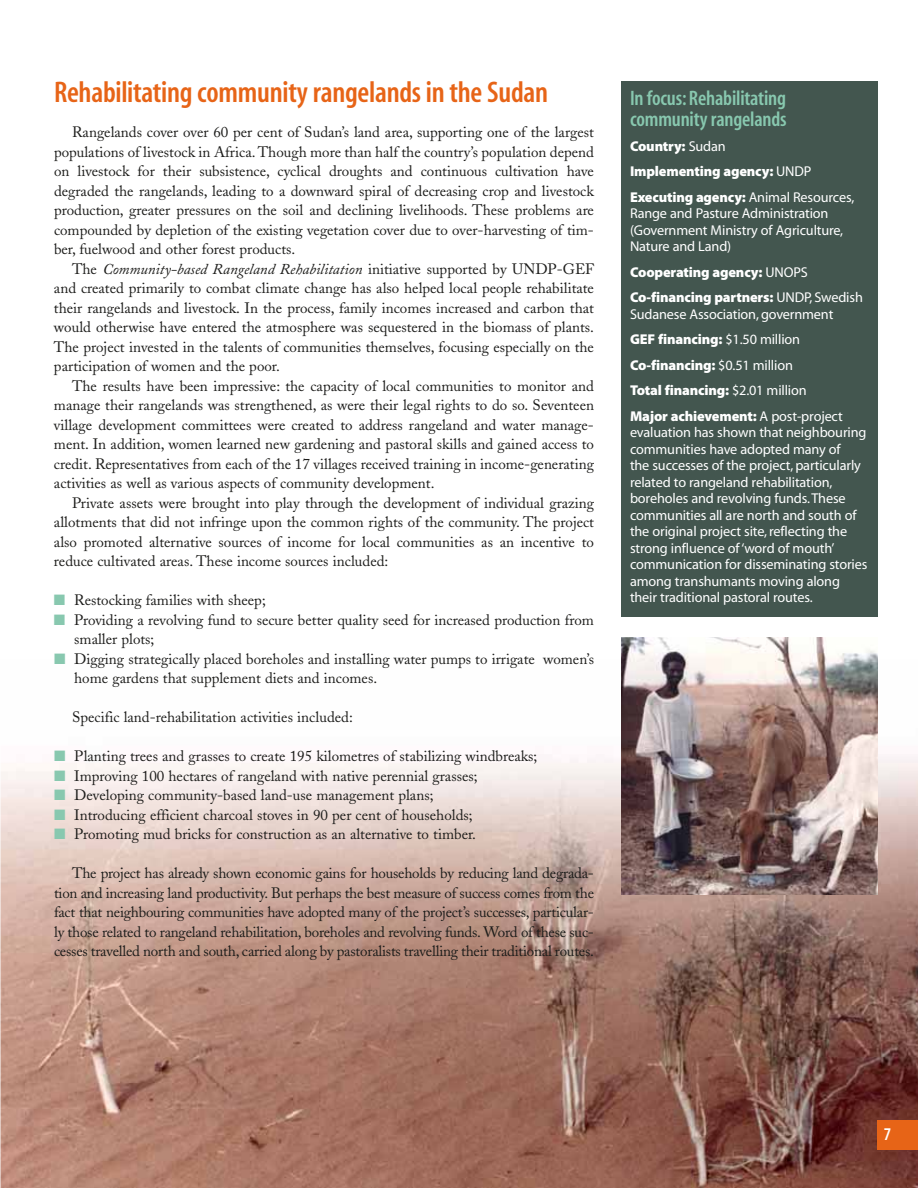
<style>
.page{position:relative;width:918px;height:1188px;background:#fff}
.page>*{position:absolute;margin:0;border:0;box-sizing:border-box;transform-origin:0 0}
.t1{font:30px "Myriad MM 565 300";letter-spacing:-.01em;color:#e76417}
.t2{font:21px/21px "Myriad MM 565 300";letter-spacing:-.01em;color:#88c8af}
.t3{font:18px "Myriad MM 565 300";color:#fff}
.t4{font:15px/19.5px "Adobe Caslon";color:#1c1c1a;text-align:justify}
.t5{font:14.25px/16.5px "Myriad";letter-spacing:-.01em;color:#fff}
.t6{font:900 14.25px/25.5px "Myriad Pro";letter-spacing:-.01em;color:#fff}
.s1{font-style:italic}
.s2{color:#88c8af}
.s3{font-family:"Myriad";font-weight:400}
</style>
<div class="page">
<img style="left:0;top:756px;width:918px;height:432px">
<div style="left:878px;top:1120px;width:40px;height:30px;background:#e76417"></div>
<div style="left:621px;top:81px;width:257px;height:535px;background:#43564f"></div>
<img style="left:621px;top:638px;width:257px;height:256px">
<h1 class="t1" style="left:54px;top:82px;width:496px">Rehabilitating community rangelands in the Sudan</h1>
<p class="t4" style="left:54px;top:124px;width:542px;text-indent:18px">Rangelands cover over 60 per cent of Sudan’s land area, supporting one of the largest populations of livestock in Africa. Though more than half the country’s population depend on livestock for their subsistence, cyclical droughts and continuous cultivation have degraded the rangelands, leading to a downward spiral of decreasing crop and livestock production, greater pressures on the soil and declining livelihoods. These problems are compounded by depletion of the existing vegetation cover due to over-harvesting of tim&shy;ber, fuelwood and other forest products.</p>
<p class="t4" style="left:54px;top:261px;width:542px;text-indent:18px">The <span class="s1">Community-based Rangeland Rehabilitation</span> initiative supported by UNDP-GEF and created primarily to combat climate change has also helped local people rehabilitate their rangelands and livestock. In the process, family incomes increased and carbon that would otherwise have entered the atmosphere was sequestered in the biomass of plants.<br>The project invested in the talents of communities themselves, focusing especially on the participation of women and the poor.</p>
<p class="t4" style="left:54px;top:378px;width:542px;text-indent:18px">The results have been impressive: the capacity of local communities to monitor and manage their rangelands was strengthened, as were their legal rights to do so. Seventeen village development committees were created to address rangeland and water manage&shy;ment. In addition, women learned new gardening and pastoral skills and gained access to credit. Representatives from each of the 17 villages received training in income-generating activities as well as various aspects of community development.</p>
<p class="t4" style="left:54px;top:495px;width:542px;text-indent:18px">Private assets were brought into play through the development of individual grazing allotments that did not infringe upon the common rights of the community. The project also promoted alternative sources of income for local communities as an incentive to reduce cultivated areas. These income sources included:</p>
<p class="t4" style="left:54px;top:592px;width:213px"><span class="s2">■</span> Restocking families with sheep;</p>
<p class="t4" style="left:74px;top:612px;width:521px;text-indent:-20px"><span class="s2">■</span> Providing a revolving fund to secure better quality seed for increased production from smaller plots;</p>
<p class="t4" style="left:74px;top:651px;width:521px;text-indent:-20px"><span class="s2">■</span> Digging strategically placed boreholes and installing water pumps to irrigate women’s home gardens that supplement diets and incomes.</p>
<p class="t4" style="left:72px;top:709px;width:282px">Specific land-rehabilitation activities included:</p>
<p class="t4" style="left:54px;top:748px;width:485px"><span class="s2">■</span> Planting trees and grasses to create 195 kilometres of stabilizing windbreaks;</p>
<p class="t4" style="left:54px;top:768px;width:425px"><span class="s2">■</span> Improving 100 hectares of rangeland with native perennial grasses;</p>
<p class="t4" style="left:54px;top:787px;width:381px"><span class="s2">■</span> Developing community-based land-use management plans;</p>
<p class="t4" style="left:54px;top:807px;width:420px"><span class="s2">■</span> Introducing efficient charcoal stoves in 90 per cent of households;</p>
<p class="t4" style="left:54px;top:826px;width:424px"><span class="s2">■</span> Promoting mud bricks for construction as an alternative to timber.</p>
<p class="t4" style="left:54px;top:865px;width:542px;text-indent:18px">The project has already shown economic gains for households by reducing land degrada&shy;tion and increasing land productivity. But perhaps the best measure of success comes from the fact that neighbouring communities have adopted many of the project’s successes, particular&shy;ly those related to rangeland rehabilitation, boreholes and revolving funds. Word of these suc&shy;cesses travelled north and south, carried along by pastoralists travelling their traditional routes.</p>
<h2 class="t2" style="left:630px;top:89px;width:158px">In focus: Rehabilitating community rangelands</h2>
<p class="t6" style="left:630px;top:134px;width:226px">Country: <span class="s3">Sudan<br></span>Implementing agency: <span class="s3">UNDP<br></span>Executing agency: <span class="s3">Animal Resources,</span></p>
<p class="t5" style="left:630px;top:207px;width:215px">Range and Pasture Administration (Government Ministry of Agriculture,<br>Nature and Land)</p>
<p class="t6" style="left:630px;top:260px;width:234px">Cooperating agency: <span class="s3">UNOPS<br></span>Co-financing partners: <span class="s3">UNDP, Swedish</span></p>
<p class="t5" style="left:630px;top:307px;width:205px">Sudanese Association, government</p>
<p class="t6" style="left:630px;top:328px;width:214px">GEF financing: <span class="s3">$1.50 million<br></span>Co-financing: <span class="s3">$0.51 million<br></span>Total financing: <span class="s3">$2.01 million<br></span>Major achievement: <span class="s3">A post-project</span></p>
<p class="t5" style="left:630px;top:425px;width:239px">evaluation has shown that neighbouring communities have adopted many of<br>the successes of the project, particularly related to rangeland rehabilitation, boreholes and revolving funds.These communities all are north and south of the original project site, reflecting the strong influence of ‘word of mouth’ communication for disseminating stories among transhumants moving along their traditional pastoral routes.</p>
<p class="t3" style="left:884px;top:1128px;width:9px">7</p>
</div>
